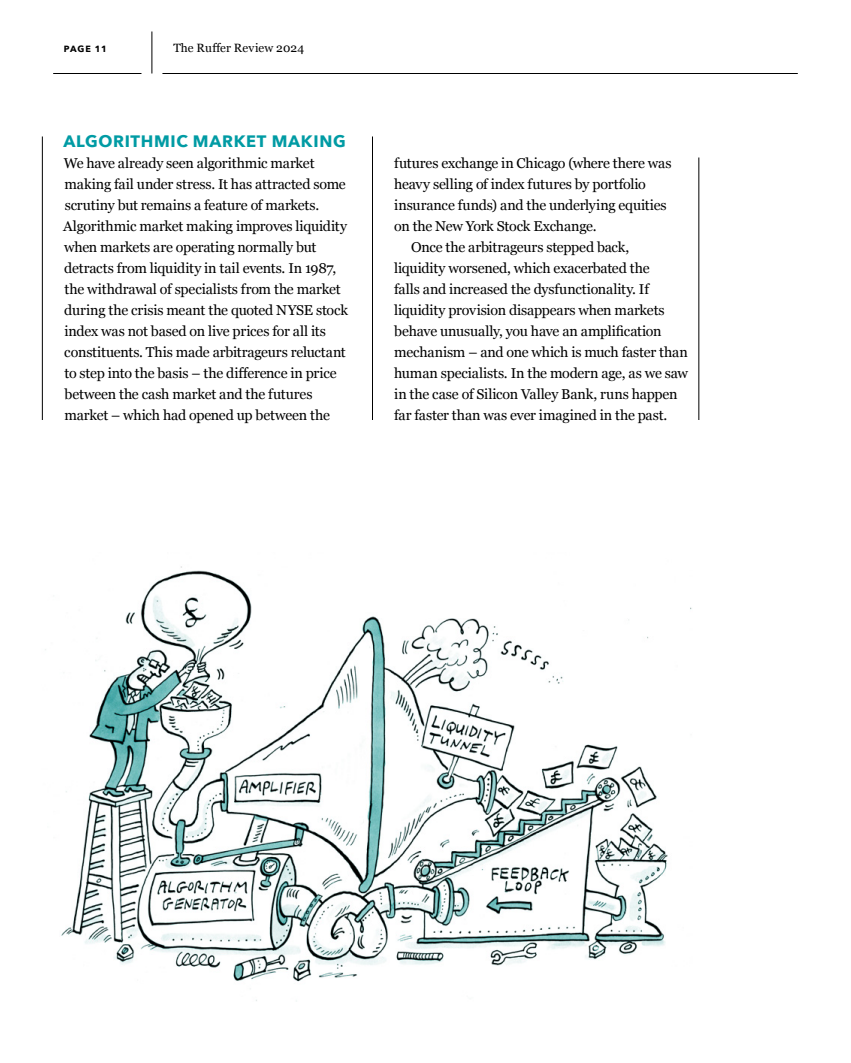
<style>
.page{position:relative;width:851px;height:1063px;background:#fff}
.page>*{position:absolute;margin:0;border:0;box-sizing:border-box;transform-origin:0 0}
.t1{font:700 16.5px "Avenir Next";letter-spacing:.04em;color:#009ba4}
.t2{font:14.25px/21px "Georgia";letter-spacing:-.015em;color:#000}
.t3{font:12px "Georgia";letter-spacing:.01em;color:#000}
.t4{font:700 9px "Avenir Next";letter-spacing:.08em;color:#000}
</style>
<div class="page">
<img style="left:45px;top:566px;width:647px;height:435px">
<hr style="left:698px;top:157px;width:1px;height:263px;background:#000">
<hr style="left:372px;top:136px;width:1px;height:284px;background:#000">
<hr style="left:42px;top:136px;width:1px;height:284px;background:#000">
<hr style="left:152px;top:31px;width:1px;height:42px;background:#000">
<hr style="left:53px;top:73px;width:88px;height:1px;background:#000">
<hr style="left:162px;top:73px;width:635px;height:1px;background:#000">
<p class="t4" style="left:64px;top:42px;width:45px">PAGE 11</p>
<p class="t3" style="left:173px;top:40px;width:132px">The Ruffer Review 2024</p>
<p class="t1" style="left:63px;top:127px;width:284px">ALGORITHMIC MARKET MAKING</p>
<p class="t2" style="left:63px;top:152px;width:286px">We have already seen algorithmic market making fail under stress. It has attracted some scrutiny but remains a feature of markets.<br>Algorithmic market making improves liquidity when markets are operating normally but detracts from liquidity in tail events. In 1987, the withdrawal of specialists from the market during the crisis meant the quoted NYSE stock index was not based on live prices for all its constituents. This made arbitrageurs reluctant to step into the basis – the difference in price between the cash market and the futures market – which had opened up between the</p>
<p class="t2" style="left:394px;top:152px;width:279px">futures exchange in Chicago (where there was</p>
<p class="t2" style="left:394px;top:173px;width:253px">heavy selling of index futures by portfolio</p>
<p class="t2" style="left:394px;top:194px;width:274px">insurance funds) and the underlying equities</p>
<p class="t2" style="left:394px;top:215px;width:204px">on the New York Stock Exchange.</p>
<p class="t2" style="left:411px;top:236px;width:220px">Once the arbitrageurs stepped back,</p>
<p class="t2" style="left:394px;top:257px;width:257px">liquidity worsened, which exacerbated the</p>
<p class="t2" style="left:394px;top:278px;width:256px">falls and increased the dysfunctionality. If</p>
<p class="t2" style="left:394px;top:299px;width:272px">liquidity provision disappears when markets</p>
<p class="t2" style="left:394px;top:320px;width:269px">behave unusually, you have an amplification</p>
<p class="t2" style="left:394px;top:341px;width:295px">mechanism – and one which is much faster than</p>
<p class="t2" style="left:394px;top:362px;width:295px">human specialists. In the modern age, as we saw</p>
<p class="t2" style="left:394px;top:383px;width:284px">in the case of Silicon Valley Bank, runs happen</p>
<p class="t2" style="left:394px;top:404px;width:275px">far faster than was ever imagined in the past.</p>
</div>
